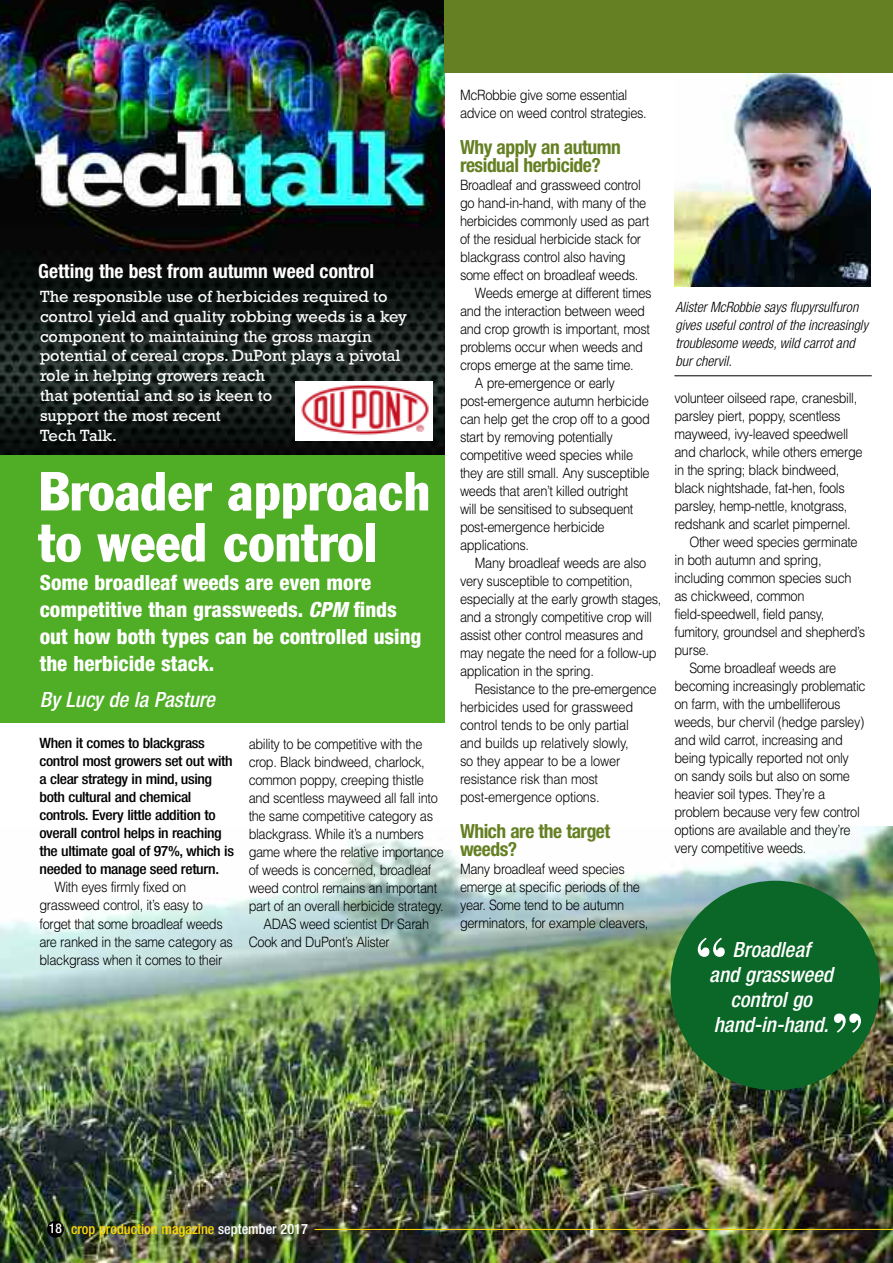
<style>
.page{position:relative;width:893px;height:1263px;background:#fff}
.page>*{position:absolute;margin:0;border:0;box-sizing:border-box;transform-origin:0 0}
.t1{font:700 58.95px "Bodoni BT";color:#fff}
.t2{font:condensed 54px/51px "Franklin Gothic";color:#fff}
.t3{font:800 condensed 21px/27px "Helvetica Neue";color:#fff}
.t4{font:italic 500 condensed 21px/25.2px "Helvetica Neue";color:#fff;text-align:center}
.t5{font:700 condensed 19.5px/18px "Helvetica Neue";letter-spacing:-.025em;color:#648022}
.t6{font:700 condensed 19.5px "Helvetica Neue";color:#fff}
.t7{font:16.5px/19.8px "Rockwell";color:#fff}
.t8{font:300 14.25px/18px "Helvetica";letter-spacing:-.03em;color:#000;scale:.9 1}
.t9{font:500 condensed 14.25px/18px "Helvetica Neue";letter-spacing:-.025em;color:#000;scale:1.1 1}
.t10{font:italic 300 condensed 14.25px/18px "Helvetica Neue";color:#000}
.t11{font:500 condensed 14.25px "Helvetica Neue";color:#ffd902}
.s1{font-style:italic}
.s2{font-size:13.5px;color:#fff}
.s3{color:#fff}
</style>
<div class="page">
<img style="left:0;top:826px;width:893px;height:437px">
<div style="left:0;top:454px;width:444px;height:269px;background:#50ad26"></div>
<hr style="left:674px;top:375px;width:198px;height:1px;background:#000">
<img style="left:674px;top:72px;width:197px;height:215px">
<img style="left:0;top:0;width:444px;height:454px">
<div style="left:671px;top:881px;width:209px;height:209px;background:#0a6727;border-radius:50%"></div>
<div style="left:295px;top:382px;width:138px;height:59px;background:#fff"></div>
<img style="left:301px;top:384px;width:128px;height:51px">
<div style="left:444px;top:0;width:449px;height:72px;background:#648022"></div>
<div style="left:47px;top:1220px;width:17px;height:17px;background:#000;border-radius:50%"></div>
<hr style="left:314px;top:1229px;width:579px;height:1px;background:#ffd902">
<h3 class="t6" style="left:38px;top:264px;width:337px">Getting the best from autumn weed control</h3>
<p class="t7" style="left:40px;top:288px;width:369px">The responsible use of herbicides required to control yield and quality robbing weeds is a key component to maintaining the gross margin potential of cereal crops. DuPont plays a pivotal role in helping growers reach<br>that potential and so is keen to<br>support the most recent<br>Tech Talk.</p>
<h2 class="t2" style="left:39px;top:470px;width:393px">Broader approach to weed control</h2>
<h3 class="t3" style="left:40px;top:571px;width:383px">Some broadleaf weeds are even more competitive than grassweeds. <span class="s1">CPM</span> finds out how both types can be controlled using the herbicide stack.</h3>
<h3 class="t4" style="left:40px;top:688px;width:177px">By Lucy de la Pasture</h3>
<p class="t9" style="left:40px;top:736px;width:178px">When it comes to blackgrass control most growers set out with a clear strategy in mind, using both cultural and chemical controls. Every little addition to overall control helps in reaching the ultimate goal of 97%, which is needed to manage seed return.</p>
<p class="t8" style="left:40px;top:878px;width:216px;text-indent:15px">With eyes firmly fixed on grassweed control, it’s easy to forget that some broadleaf weeds are ranked in the same category as blackgrass when it comes to their</p>
<p class="t8" style="left:249px;top:735px;width:195px">ability to be competitive with the</p>
<p class="t8" style="left:249px;top:753px;width:197px">crop. Black bindweed, charlock,</p>
<p class="t8" style="left:249px;top:771px;width:196px">common poppy, creeping thistle</p>
<p class="t8" style="left:249px;top:789px;width:212px">and scentless mayweed all fall into</p>
<p class="t8" style="left:249px;top:807px;width:206px">the same competitive category as</p>
<p class="t8" style="left:249px;top:825px;width:196px">blackgrass. While it’s a numbers</p>
<p class="t8" style="left:249px;top:843px;width:219px">game where the relative importance</p>
<p class="t8" style="left:249px;top:861px;width:205px">of weeds is concerned, broadleaf</p>
<p class="t8" style="left:249px;top:879px;width:211px">weed control remains an important</p>
<p class="t8" style="left:249px;top:897px;width:218px">part of an overall herbicide strategy.</p>
<p class="t8" style="left:264px;top:915px;width:186px">ADAS weed scientist Dr Sarah</p>
<p class="t8" style="left:249px;top:933px;width:158px">Cook and DuPont’s Alister</p>
<p class="t8" style="left:460px;top:86px;width:209px">McRobbie give some essential advice on weed control strategies.</p>
<h3 class="t5" style="left:460px;top:139px;width:162px">Why apply an autumn residual herbicide?</h3>
<p class="t8" style="left:460px;top:176px;width:202px">Broadleaf and grassweed control</p>
<p class="t8" style="left:460px;top:194px;width:209px">go hand-in-hand, with many of the</p>
<p class="t8" style="left:460px;top:212px;width:212px">herbicides commonly used as part</p>
<p class="t8" style="left:460px;top:230px;width:203px">of the residual herbicide stack for</p>
<p class="t8" style="left:460px;top:248px;width:186px">blackgrass control also having</p>
<p class="t8" style="left:460px;top:266px;width:200px">some effect on broadleaf weeds.</p>
<p class="t8" style="left:475px;top:284px;width:198px">Weeds emerge at different times</p>
<p class="t8" style="left:460px;top:302px;width:207px">and the interaction between weed</p>
<p class="t8" style="left:460px;top:320px;width:213px">and crop growth is important, most</p>
<p class="t8" style="left:460px;top:338px;width:205px">problems occur when weeds and</p>
<p class="t8" style="left:460px;top:356px;width:194px">crops emerge at the same time.</p>
<p class="t8" style="left:475px;top:374px;width:157px">A pre-emergence or early</p>
<p class="t8" style="left:460px;top:392px;width:211px">post-emergence autumn herbicide</p>
<p class="t8" style="left:460px;top:410px;width:212px">can help get the crop off to a good</p>
<p class="t8" style="left:460px;top:428px;width:171px">start by removing potentially</p>
<p class="t8" style="left:460px;top:446px;width:194px">competitive weed species while</p>
<p class="t8" style="left:460px;top:464px;width:212px">they are still small. Any susceptible</p>
<p class="t8" style="left:460px;top:482px;width:189px">weeds that aren’t killed outright</p>
<p class="t8" style="left:460px;top:500px;width:194px">will be sensitised to subsequent</p>
<p class="t8" style="left:460px;top:518px;width:162px">post-emergence herbicide</p>
<p class="t8" style="left:460px;top:536px;width:78px">applications.</p>
<p class="t8" style="left:475px;top:554px;width:192px">Many broadleaf weeds are also</p>
<p class="t8" style="left:460px;top:572px;width:193px">very susceptible to competition,</p>
<p class="t8" style="left:460px;top:590px;width:225px">especially at the early growth stages,</p>
<p class="t8" style="left:460px;top:608px;width:215px">and a strongly competitive crop will</p>
<p class="t8" style="left:460px;top:626px;width:205px">assist other control measures and</p>
<p class="t8" style="left:460px;top:644px;width:220px">may negate the need for a follow-up</p>
<p class="t8" style="left:460px;top:662px;width:150px">application in the spring.</p>
<p class="t8" style="left:475px;top:680px;width:204px">Resistance to the pre-emergence</p>
<p class="t8" style="left:460px;top:698px;width:194px">herbicides used for grassweed</p>
<p class="t8" style="left:460px;top:716px;width:189px">control tends to be only partial</p>
<p class="t8" style="left:460px;top:734px;width:189px">and builds up relatively slowly,</p>
<p class="t8" style="left:460px;top:752px;width:180px">so they appear to be a lower</p>
<p class="t8" style="left:460px;top:770px;width:155px">resistance risk than most</p>
<p class="t8" style="left:460px;top:788px;width:157px">post-emergence options.</p>
<h3 class="t5" style="left:460px;top:823px;width:152px">Which are the target weeds?</h3>
<p class="t8" style="left:460px;top:860px;width:211px">Many broadleaf weed species emerge at specific periods of the year. Some tend to be autumn germinators, for example cleavers,</p>
<p class="t10" style="left:675px;top:299px;width:194px">Alister McRobbie says flupyrsulfuron gives useful control of the increasingly troublesome weeds, wild carrot and bur chervil.</p>
<p class="t8" style="left:674px;top:389px;width:205px">volunteer oilseed rape, cranesbill,</p>
<p class="t8" style="left:674px;top:407px;width:186px">parsley piert, poppy, scentless</p>
<p class="t8" style="left:674px;top:425px;width:195px">mayweed, ivy-leaved speedwell</p>
<p class="t8" style="left:674px;top:443px;width:210px">and charlock, while others emerge</p>
<p class="t8" style="left:674px;top:461px;width:185px">in the spring; black bindweed,</p>
<p class="t8" style="left:674px;top:479px;width:191px">black nightshade, fat-hen, fools</p>
<p class="t8" style="left:674px;top:497px;width:194px">parsley, hemp-nettle, knotgrass,</p>
<p class="t8" style="left:674px;top:515px;width:197px">redshank and scarlet pimpernel.</p>
<p class="t8" style="left:689px;top:533px;width:189px">Other weed species germinate</p>
<p class="t8" style="left:674px;top:551px;width:165px">in both autumn and spring,</p>
<p class="t8" style="left:674px;top:569px;width:198px">including common species such</p>
<p class="t8" style="left:674px;top:587px;width:146px">as chickweed, common</p>
<p class="t8" style="left:674px;top:605px;width:168px">field-speedwell, field pansy,</p>
<p class="t8" style="left:674px;top:623px;width:213px">fumitory, groundsel and shepherd’s</p>
<p class="t8" style="left:674px;top:641px;width:40px">purse.</p>
<p class="t8" style="left:689px;top:659px;width:165px">Some broadleaf weeds are</p>
<p class="t8" style="left:674px;top:677px;width:214px">becoming increasingly problematic</p>
<p class="t8" style="left:674px;top:695px;width:186px">on farm, with the umbelliferous</p>
<p class="t8" style="left:674px;top:713px;width:212px">weeds, bur chervil (hedge parsley)</p>
<p class="t8" style="left:674px;top:731px;width:189px">and wild carrot, increasing and</p>
<p class="t8" style="left:674px;top:749px;width:195px">being typically reported not only</p>
<p class="t8" style="left:674px;top:767px;width:196px">on sandy soils but also on some</p>
<p class="t8" style="left:674px;top:785px;width:169px">heavier soil types. They’re a</p>
<p class="t8" style="left:674px;top:803px;width:207px">problem because very few control</p>
<p class="t8" style="left:674px;top:821px;width:197px">options are available and they’re</p>
<p class="t8" style="left:674px;top:839px;width:148px">very competitive weeds.</p>
<h1 class="t1" style="left:694px;top:938px;width:35px">“</h1>
<h3 class="t4" style="left:709px;top:938px;width:125px">Broadleaf<br>and grassweed control go hand-in-hand.</h3>
<h1 class="t1" style="left:830px;top:1014px;width:35px">”</h1>
<p class="t11" style="left:49px;top:1224px;width:260px"><span class="s2">18</span> crop production magazine <span class="s3">september 2017</span></p>
</div>
